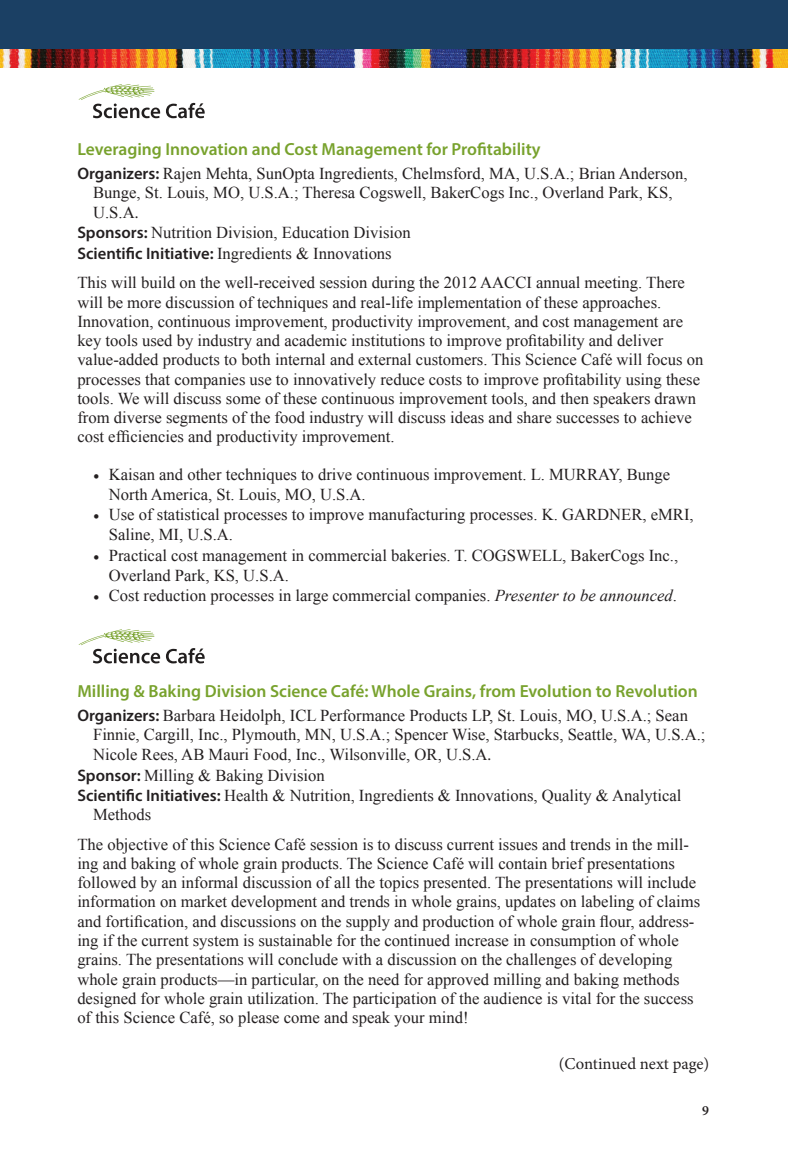
<style>
.page{position:relative;width:788px;height:1166px;background:#fff}
.page>*{position:absolute;margin:0;border:0;box-sizing:border-box;transform-origin:0 0}
.t1{font:600 17.5px "Myriad Pro";color:#78a22d}
.t2{font:16.62px/19.2px "Times New Roman";color:#231f20}
.t3{font:16.62px "Minion Pro";color:#231f20}
.t4{font:600 14px "Minion Pro";color:#231f20}
.s1{font-family:"Myriad Pro";font-weight:600}
.s2{font-family:"Minion Pro"}
.s3{font-style:italic}
</style>
<div class="page">
<svg style="left:166px;top:648px;width:39px;height:15px"></svg>
<svg style="left:79px;top:629px;width:81px;height:34px"></svg>
<div style="left:0;top:0;width:788px;height:59px;background:#1b4064"></div>
<img style="left:0;top:50px;width:788px;height:17px">
<svg style="left:166px;top:103px;width:39px;height:15px"></svg>
<svg style="left:79px;top:84px;width:81px;height:34px"></svg>
<p class="t1" style="left:77px;top:138px;width:465px">Leveraging Innovation and Cost Management for Profitability</p>
<p class="t2" style="left:77px;top:163px;width:611px"><span class="s1">Organizers:</span> Rajen Mehta, SunOpta Ingredients, Chelmsford, MA, U.S.A.; Brian Anderson,</p>
<p class="t2" style="left:93px;top:183px;width:581px">Bunge, St. Louis, MO, U.S.A.; Theresa Cogswell, BakerCogs Inc., Overland Park, KS,</p>
<p class="t2" style="left:93px;top:203px;width:47px">U.S.A<span class="s2">.</span></p>
<p class="t2" style="left:77px;top:223px;width:335px"><span class="s1">Sponsors:</span> Nutrition Division, Education Division</p>
<p class="t2" style="left:77px;top:243px;width:316px"><span class="s1">Scientific Initiative:</span> Ingredients &amp; Innovations</p>
<p class="t2" style="left:77px;top:273px;width:627px">This will build on the well-received session during the 2012 AACCI annual meeting. There will be more discussion of techniques and real-life implementation of these approaches.<br>Innovation, continuous improvement, productivity improvement, and cost management are key tools used by industry and academic institutions to improve profitability and deliver value-added products to both internal and external customers. This Science Café will focus on processes that companies use to innovatively reduce costs to improve profitability using these tools. We will discuss some of these continuous improvement tools, and then speakers drawn from diverse segments of the food industry will discuss ideas and share successes to achieve cost efficiencies and productivity improvement.</p>
<p class="t2" style="left:109px;top:464px;width:563px;line-height:20.1px;text-indent:-16px"><span class="s2">•</span> Kaisan and other techniques to drive continuous improvement. L. MURRAY, Bunge<br>North America, St. Louis, MO, U.S.A.</p>
<p class="t2" style="left:109px;top:504px;width:586px;line-height:20.1px;text-indent:-16px"><span class="s2">•</span> Use of statistical processes to improve manufacturing processes. K. GARDNER, eMRI,<br>Saline, MI, U.S.A.</p>
<p class="t2" style="left:109px;top:544px;width:571px;line-height:20.1px;text-indent:-16px"><span class="s2">•</span> Practical cost management in commercial bakeries. T. COGSWELL, BakerCogs Inc.,<br>Overland Park, KS, U.S.A.</p>
<p class="t2" style="left:93px;top:585px;width:585px"><span class="s2">•</span> Cost reduction processes in large commercial companies. <span class="s3">Presenter to be announced</span>.</p>
<p class="t1" style="left:77px;top:680px;width:622px">Milling &amp; Baking Division Science Café: Whole Grains, from Evolution to Revolution</p>
<p class="t2" style="left:77px;top:705px;width:612px"><span class="s1">Organizers:</span> Barbara Heidolph, ICL Performance Products LP, St. Louis, MO, U.S.A.; Sean</p>
<p class="t2" style="left:93px;top:725px;width:614px">Finnie, Cargill, Inc., Plymouth, MN, U.S.A.; Spencer Wise, Starbucks, Seattle, WA, U.S.A.;</p>
<p class="t2" style="left:93px;top:745px;width:400px">Nicole Rees, AB Mauri Food, Inc., Wilsonville, OR, U.S.A<span class="s2">.</span></p>
<p class="t2" style="left:77px;top:765px;width:249px"><span class="s1">Sponsor:</span> Milling &amp; Baking Division</p>
<p class="t2" style="left:77px;top:785px;width:605px"><span class="s1">Scientific Initiatives:</span> Health &amp; Nutrition, Ingredients &amp; Innovations, Quality &amp; Analytical</p>
<p class="t2" style="left:93px;top:804px;width:60px">Methods</p>
<p class="t2" style="left:77px;top:834px;width:624px">The objective of this Science Café session is to discuss current issues and trends in the mill&shy;ing and baking of whole grain products. The Science Café will contain brief presentations followed by an informal discussion of all the topics presented. The presentations will include information on market development and trends in whole grains, updates on labeling of claims and fortification, and discussions on the supply and production of whole grain flour, address&shy;ing if the current system is sustainable for the continued increase in consumption of whole grains. The presentations will conclude with a discussion on the challenges of developing whole grain products—in particular, on the need for approved milling and baking methods designed for whole grain utilization. The participation of the audience is vital for the success of this Science Café, so please come and speak your mind!</p>
<p class="t3" style="left:558px;top:1052px;width:152px">(Continued next page)</p>
<p class="t4" style="left:702px;top:1101px;width:8px">9</p>
</div>
